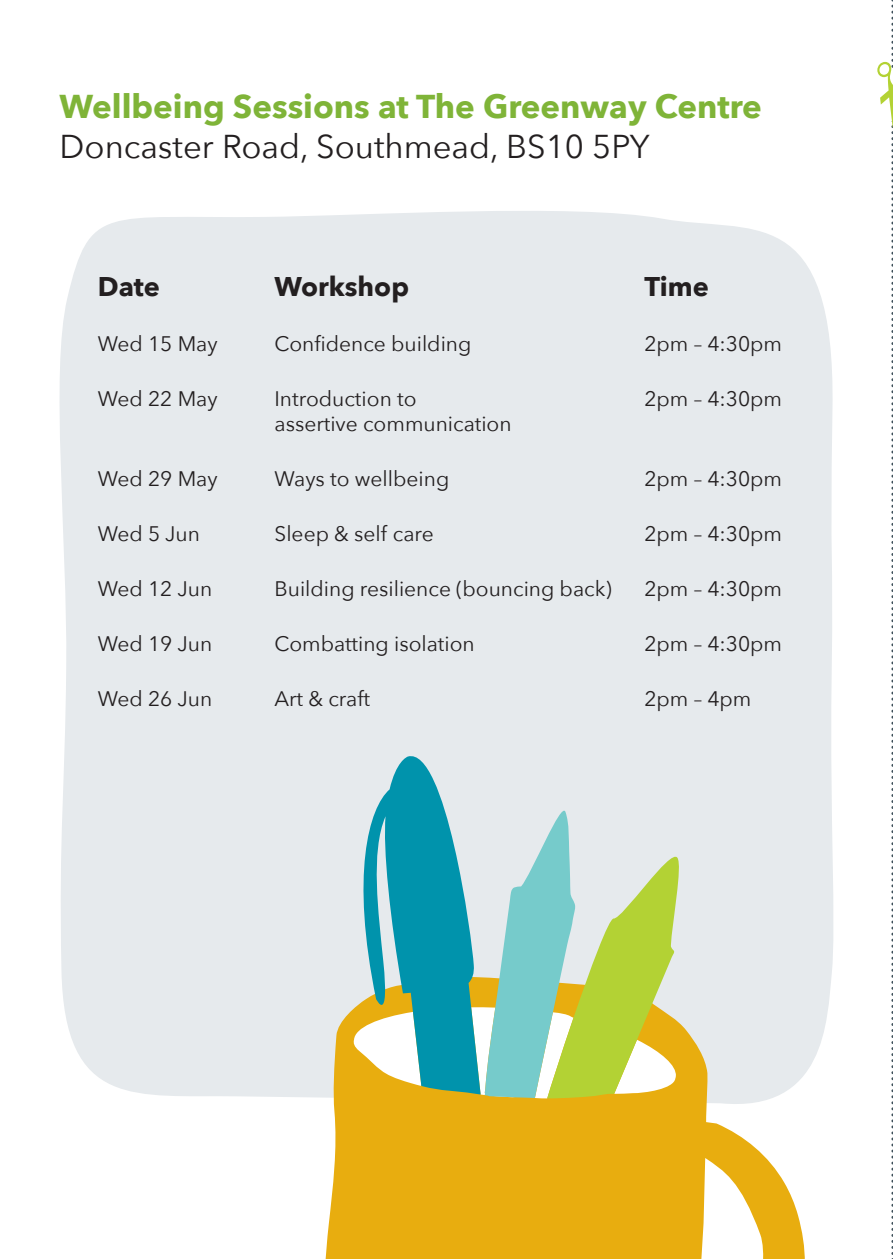
<style>
.page{position:relative;width:893px;height:1259px;background:#fff}
.page>*{position:absolute;margin:0;border:0;box-sizing:border-box;transform-origin:0 0}
.t1{font:700 33px/39.6px "Avenir Next";color:#7fb438}
.t2{font:700 27px "Avenir Next";color:#231f20}
.t3{font:21px "Avenir Next";color:#231f20}
.s1{font-weight:400;color:#231f20}
</style>
<div class="page">
<svg style="left:877px;top:0;width:16px;height:1259px"></svg>
<div style="left:59px;top:211px;width:774px;height:887px;background:#e6eaed"></div>
<svg style="left:320px;top:976px;width:489px;height:283px;background:#eac253"></svg>
<svg style="left:471px;top:800px;width:212px;height:298px;background:#c0daaa"></svg>
<svg style="left:350px;top:746px;width:131px;height:348px;background:#70b9b9"></svg>
<p class="t1" style="left:60px;top:86px;width:704px">Wellbeing Sessions at The Greenway Centre<br><span class="s1">Doncaster Road, Southmead, BS10 5PY</span></p>
<p class="t2" style="left:98px;top:263px;width:64px">Date</p>
<p class="t2" style="left:274px;top:263px;width:136px">Workshop</p>
<p class="t2" style="left:644px;top:263px;width:66px">Time</p>
<p class="t3" style="left:98px;top:326px;width:121px">Wed 15 May</p>
<p class="t3" style="left:274px;top:326px;width:198px">Confidence building</p>
<p class="t3" style="left:644px;top:326px;width:139px">2pm – 4:30pm</p>
<p class="t3" style="left:98px;top:381px;width:121px">Wed 22 May</p>
<p class="t3" style="left:274px;top:381px;width:144px">Introduction to</p>
<p class="t3" style="left:274px;top:406px;width:239px">assertive communication</p>
<p class="t3" style="left:644px;top:381px;width:139px">2pm – 4:30pm</p>
<p class="t3" style="left:98px;top:461px;width:121px">Wed 29 May</p>
<p class="t3" style="left:274px;top:461px;width:176px">Ways to wellbeing</p>
<p class="t3" style="left:644px;top:461px;width:139px">2pm – 4:30pm</p>
<p class="t3" style="left:98px;top:516px;width:104px">Wed 5 Jun</p>
<p class="t3" style="left:274px;top:516px;width:161px">Sleep &amp; self care</p>
<p class="t3" style="left:644px;top:516px;width:139px">2pm – 4:30pm</p>
<p class="t3" style="left:98px;top:571px;width:116px">Wed 12 Jun</p>
<p class="t3" style="left:274px;top:571px;width:339px">Building resilience (bouncing back)</p>
<p class="t3" style="left:644px;top:571px;width:139px">2pm – 4:30pm</p>
<p class="t3" style="left:98px;top:626px;width:116px">Wed 19 Jun</p>
<p class="t3" style="left:274px;top:626px;width:202px">Combatting isolation</p>
<p class="t3" style="left:644px;top:626px;width:139px">2pm – 4:30pm</p>
<p class="t3" style="left:98px;top:681px;width:116px">Wed 26 Jun</p>
<p class="t3" style="left:274px;top:681px;width:97px">Art &amp; craft</p>
<p class="t3" style="left:644px;top:681px;width:109px">2pm – 4pm</p>
</div>
